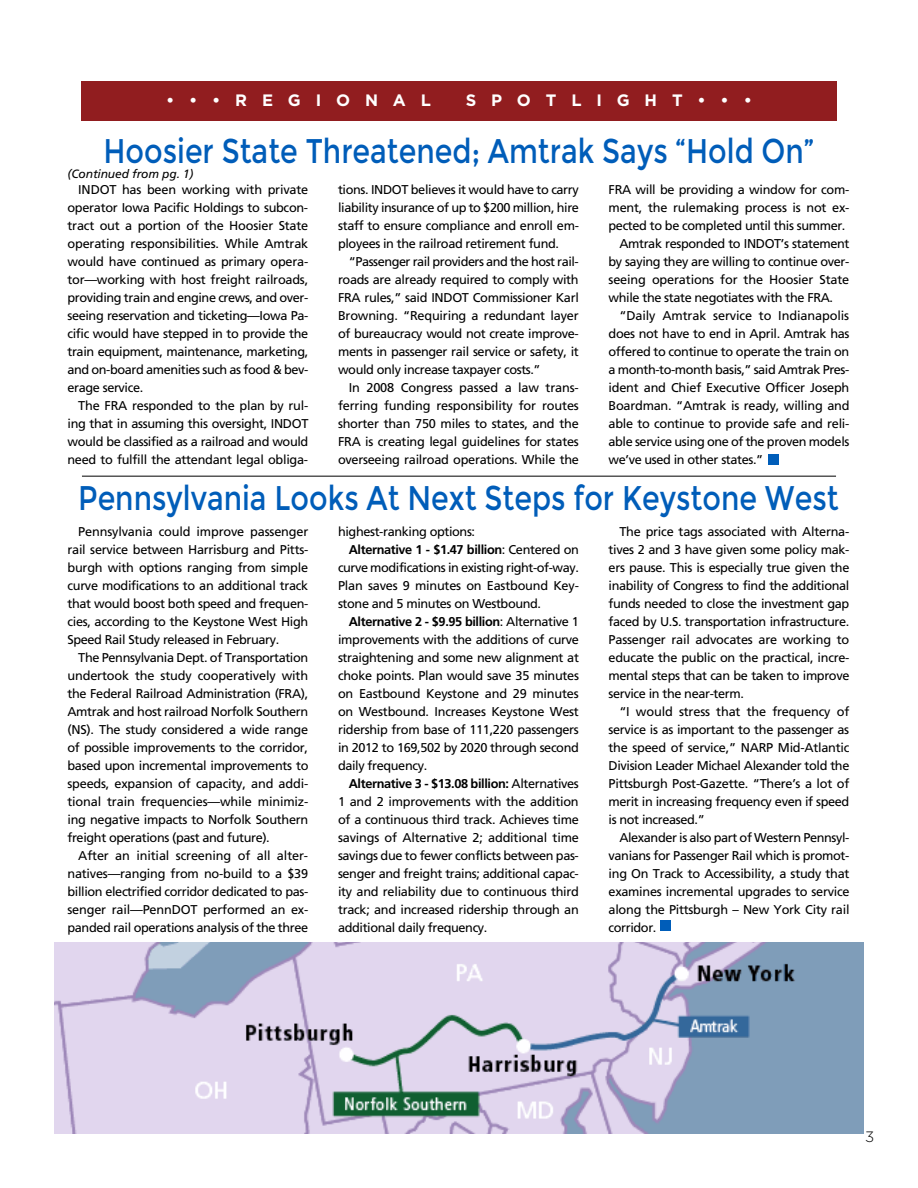
<style>
.page{position:relative;width:918px;height:1188px;background:#fff}
.page>*{position:absolute;margin:0;border:0;box-sizing:border-box;transform-origin:0 0}
.t1{font:34.2px "Montserrat";color:#005db9;scale:.83 1}
.t2{font:700 16.5px "Gotham";letter-spacing:.9em;color:#fff}
.t3{font:300 15px "Gotham";color:#000}
.t4{font:12.75px/18px "Frutiger LT Std";letter-spacing:-.03em;color:#000;text-align:justify}
.t5{font:700 12.75px "Frutiger LT Std";letter-spacing:-.03em;color:#000}
.t6{font:12.75px "Frutiger LT Std";letter-spacing:-.01em;color:#000}
.t7{font:italic 12px "Frutiger LT Std";letter-spacing:-.01em;color:#000}
.s1{font-weight:400}
</style>
<div class="page">
<div style="left:81px;top:81px;width:756px;height:40px;background:#911d1f"></div>
<img style="left:54px;top:943px;width:810px;height:191px">
<hr style="left:82px;top:476px;width:754px;height:1px;background:#000">
<div style="left:768px;top:454px;width:11px;height:11px;background:#005db9"></div>
<div style="left:660px;top:920px;width:11px;height:11px;background:#005db9"></div>
<p class="t2" style="left:166px;top:89px;width:267px">•••REGIONAL</p>
<p class="t2" style="left:466px;top:89px;width:288px">SPOTLIGH T•••</p>
<h1 class="t1" style="left:104px;top:131px;width:858px">Hoosier State Threatened; Amtrak Says “Hold On”</h1>
<p class="t4" style="left:68px;top:180px;width:242px;text-indent:11px">INDOT has been working with private operator Iowa Pacific Holdings to subcon&shy;tract out a portion of the Hoosier State operating responsibilities. While Amtrak would have continued as primary opera&shy;tor—working with host freight railroads, providing train and engine crews, and over&shy;seeing reservation and ticketing—Iowa Pa&shy;cific would have stepped in to provide the train equipment, maintenance, marketing, and on-board amenities such as food &amp; bev&shy;erage service.</p>
<p class="t4" style="left:68px;top:396px;width:242px;text-indent:11px">The FRA responded to the plan by rul&shy;ing that in assuming this oversight, INDOT would be classified as a railroad and would need to fulfill the attendant legal obliga-</p>
<p class="t7" style="left:68px;top:167px;width:128px">(Continued from pg. 1)</p>
<p class="t4" style="left:609px;top:180px;width:242px">FRA will be providing a window for com-</p>
<p class="t4" style="left:609px;top:198px;width:242px">ment, the rulemaking process is not ex-</p>
<p class="t4" style="left:609px;top:216px;width:238px">pected to be completed until this summer.</p>
<p class="t4" style="left:619px;top:234px;width:232px">Amtrak responded to INDOT’s statement</p>
<p class="t4" style="left:609px;top:252px;width:242px">by saying they are willing to continue over-</p>
<p class="t4" style="left:609px;top:270px;width:242px">seeing operations for the Hoosier State</p>
<p class="t4" style="left:609px;top:288px;width:226px">while the state negotiates with the FRA.</p>
<p class="t6" style="left:619px;top:308px;width:231px">“Daily Amtrak service to Indianapolis</p>
<p class="t4" style="left:609px;top:324px;width:242px">does not have to end in April. Amtrak has</p>
<p class="t4" style="left:609px;top:342px;width:242px">offered to continue to operate the train on</p>
<p class="t4" style="left:609px;top:360px;width:242px">a month-to-month basis,” said Amtrak Pres-</p>
<p class="t4" style="left:609px;top:378px;width:242px">ident and Chief Executive Officer Joseph</p>
<p class="t4" style="left:609px;top:396px;width:242px">Boardman. “Amtrak is ready, willing and</p>
<p class="t4" style="left:609px;top:414px;width:242px">able to continue to provide safe and reli-</p>
<p class="t4" style="left:609px;top:432px;width:242px">able service using one of the proven models</p>
<p class="t4" style="left:609px;top:450px;width:156px">we’ve used in other states.”</p>
<p class="t4" style="left:338px;top:180px;width:242px">tions. INDOT believes it would have to carry liability insurance of up to $200 million, hire staff to ensure compliance and enroll em&shy;ployees in the railroad retirement fund.</p>
<p class="t4" style="left:338px;top:252px;width:242px;text-indent:11px">“Passenger rail providers and the host rail&shy;roads are already required to comply with FRA rules,” said INDOT Commissioner Karl Browning. “Requiring a redundant layer of bureaucracy would not create improve&shy;ments in passenger rail service or safety, it would only increase taxpayer costs.”</p>
<p class="t4" style="left:338px;top:378px;width:242px;text-indent:11px">In 2008 Congress passed a law trans&shy;ferring funding responsibility for routes shorter than 750 miles to states, and the FRA is creating legal guidelines for states overseeing railroad operations. While the</p>
<h1 class="t1" style="left:78px;top:478px;width:918px">Pennsylvania Looks At Next Steps for Keystone West</h1>
<p class="t4" style="left:68px;top:522px;width:242px;text-indent:11px">Pennsylvania could improve passenger rail service between Harrisburg and Pitts&shy;burgh with options ranging from simple curve modifications to an additional track that would boost both speed and frequen&shy;cies, according to the Keystone West High Speed Rail Study released in February.</p>
<p class="t4" style="left:68px;top:648px;width:242px;text-indent:11px">The Pennsylvania Dept. of Transportation undertook the study cooperatively with the Federal Railroad Administration (FRA), Amtrak and host railroad Norfolk Southern (NS). The study considered a wide range of possible improvements to the corridor, based upon incremental improvements to speeds, expansion of capacity, and addi&shy;tional train frequencies—while minimiz&shy;ing negative impacts to Norfolk Southern freight operations (past and future).</p>
<p class="t4" style="left:68px;top:846px;width:242px;text-indent:11px">After an initial screening of all alter&shy;natives—ranging from no-build to a $39 billion electrified corridor dedicated to pas&shy;senger rail—PennDOT performed an ex&shy;panded rail operations analysis of the three</p>
<p class="t4" style="left:338px;top:522px;width:139px">highest-ranking options:</p>
<p class="t5" style="left:349px;top:542px;width:232px">Alternative 1 - $1.47 billion<span class="s1">: Centered on</span></p>
<p class="t4" style="left:338px;top:558px;width:242px">curve modifications in existing right-of-way.</p>
<p class="t4" style="left:338px;top:576px;width:242px">Plan saves 9 minutes on Eastbound Key-</p>
<p class="t4" style="left:338px;top:594px;width:205px">stone and 5 minutes on Westbound.</p>
<p class="t5" style="left:349px;top:614px;width:232px">Alternative 2 - $9.95 billion<span class="s1">: Alternative 1</span></p>
<p class="t4" style="left:338px;top:630px;width:242px">improvements with the additions of curve</p>
<p class="t4" style="left:338px;top:648px;width:242px">straightening and some new alignment at</p>
<p class="t4" style="left:338px;top:666px;width:242px">choke points. Plan would save 35 minutes</p>
<p class="t4" style="left:338px;top:684px;width:242px">on Eastbound Keystone and 29 minutes</p>
<p class="t4" style="left:338px;top:702px;width:242px">on Westbound. Increases Keystone West</p>
<p class="t4" style="left:338px;top:720px;width:242px">ridership from base of 111,220 passengers</p>
<p class="t4" style="left:338px;top:738px;width:242px">in 2012 to 169,502 by 2020 through second</p>
<p class="t4" style="left:338px;top:756px;width:91px">daily frequency.</p>
<p class="t5" style="left:349px;top:776px;width:232px">Alternative 3 - $13.08 billion: <span class="s1">Alternatives</span></p>
<p class="t4" style="left:338px;top:792px;width:242px">1 and 2 improvements with the addition</p>
<p class="t4" style="left:338px;top:810px;width:242px">of a continuous third track. Achieves time</p>
<p class="t4" style="left:338px;top:828px;width:242px">savings of Alternative 2; additional time</p>
<p class="t4" style="left:338px;top:846px;width:242px">savings due to fewer conflicts between pas-</p>
<p class="t4" style="left:338px;top:864px;width:242px">senger and freight trains; additional capac-</p>
<p class="t4" style="left:338px;top:882px;width:242px">ity and reliability due to continuous third</p>
<p class="t4" style="left:338px;top:900px;width:242px">track; and increased ridership through an</p>
<p class="t4" style="left:338px;top:918px;width:151px">additional daily frequency.</p>
<p class="t4" style="left:609px;top:522px;width:242px;text-indent:11px">The price tags associated with Alterna&shy;tives 2 and 3 have given some policy mak&shy;ers pause. This is especially true given the inability of Congress to find the additional funds needed to close the investment gap faced by U.S. transportation infrastructure.<br>Passenger rail advocates are working to educate the public on the practical, incre&shy;mental steps that can be taken to improve service in the near-term.</p>
<p class="t4" style="left:609px;top:702px;width:242px;text-indent:11px">“I would stress that the frequency of service is as important to the passenger as the speed of service,” NARP Mid-Atlantic Division Leader Michael Alexander told the Pittsburgh Post-Gazette. “There’s a lot of merit in increasing frequency even if speed is not increased.”</p>
<p class="t4" style="left:609px;top:828px;width:242px;text-indent:11px">Alexander is also part of Western Pennsyl&shy;vanians for Passenger Rail which is promot&shy;ing On Track to Accessibility, a study that examines incremental upgrades to service along the Pittsburgh – New York City rail corridor.</p>
<p class="t3" style="left:865px;top:1127px;width:11px">3</p>
</div>
